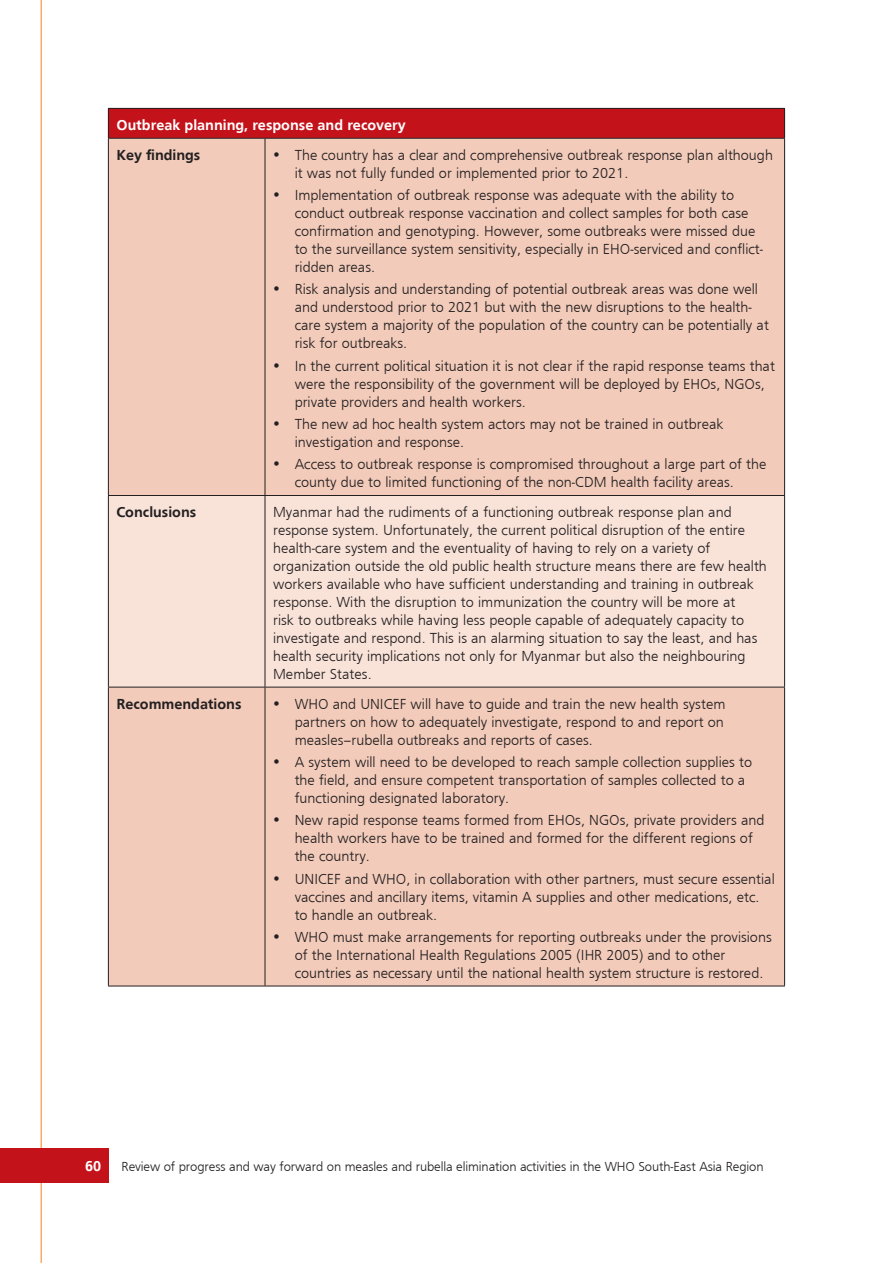
<style>
.page{position:relative;width:893px;height:1263px;background:#fff}
.page>*{position:absolute;margin:0;border:0;box-sizing:border-box;transform-origin:0 0}
.t1{font:300 15px/18px "Frugal Sans";color:#231f20}
.t2{font:700 15px "Frugal Sans";color:#fff}
.t3{font:700 15px "Frugal Sans";color:#231f20}
.t4{font:300 13.5px "Frugal Sans";letter-spacing:-.01em;color:#231f20}
</style>
<div class="page">
<hr style="left:41px;top:0;width:1px;height:1263px;background:#f58220">
<div style="left:0;top:1148px;width:108px;height:34px;background:#c4121a"></div>
<div style="left:108px;top:108px;width:677px;height:30px;background:#c4121a"></div>
<div style="left:109px;top:139px;width:675px;height:847px;background:#f2cbba"></div>
<div style="left:109px;top:496px;width:675px;height:191px;background:#f9e3d9"></div>
<hr style="left:108px;top:139px;width:1px;height:356px;background:#231f20">
<hr style="left:108px;top:496px;width:1px;height:191px;background:#231f20">
<hr style="left:108px;top:687px;width:1px;height:299px;background:#231f20">
<hr style="left:108px;top:495px;width:157px;height:1px;background:#231f20">
<hr style="left:108px;top:687px;width:157px;height:1px;background:#231f20">
<hr style="left:784px;top:139px;width:1px;height:356px;background:#231f20">
<hr style="left:784px;top:496px;width:1px;height:191px;background:#231f20">
<hr style="left:784px;top:687px;width:1px;height:299px;background:#231f20">
<hr style="left:265px;top:139px;width:1px;height:356px;background:#231f20">
<hr style="left:265px;top:495px;width:520px;height:1px;background:#231f20">
<hr style="left:265px;top:496px;width:1px;height:191px;background:#231f20">
<hr style="left:265px;top:687px;width:520px;height:1px;background:#231f20">
<hr style="left:265px;top:687px;width:1px;height:299px;background:#231f20">
<hr style="left:108px;top:986px;width:157px;height:1px;background:#231f20">
<hr style="left:265px;top:986px;width:520px;height:1px;background:#231f20">
<hr style="left:108px;top:108px;width:157px;height:1px;background:#231f20">
<svg style="left:108px;top:109px;width:1px;height:29px"></svg>
<hr style="left:265px;top:108px;width:520px;height:1px;background:#231f20">
<svg style="left:784px;top:109px;width:1px;height:29px"></svg>
<hr style="left:108px;top:138px;width:157px;height:1px;background:#231f20">
<hr style="left:265px;top:138px;width:520px;height:1px;background:#231f20">
<svg style="left:274px;top:152px;width:5px;height:4px"></svg>
<svg style="left:274px;top:192px;width:5px;height:5px"></svg>
<svg style="left:274px;top:287px;width:5px;height:4px"></svg>
<svg style="left:274px;top:363px;width:5px;height:4px"></svg>
<svg style="left:274px;top:421px;width:5px;height:5px"></svg>
<svg style="left:274px;top:462px;width:5px;height:4px"></svg>
<svg style="left:274px;top:701px;width:5px;height:4px"></svg>
<svg style="left:274px;top:759px;width:5px;height:5px"></svg>
<svg style="left:274px;top:817px;width:5px;height:5px"></svg>
<svg style="left:274px;top:876px;width:5px;height:4px"></svg>
<svg style="left:274px;top:934px;width:5px;height:5px"></svg>
<p class="t2" style="left:116px;top:116px;width:291px">Outbreak planning, response and recovery</p>
<p class="t3" style="left:116px;top:146px;width:85px">Key findings</p>
<p class="t1" style="left:295px;top:146px;width:480px">The country has a clear and comprehensive outbreak response plan although it was not fully funded or implemented prior to 2021.</p>
<p class="t1" style="left:295px;top:186px;width:470px">Implementation of outbreak response was adequate with the ability to conduct outbreak response vaccination and collect samples for both case confirmation and genotyping. However, some outbreaks were missed due to the surveillance system sensitivity, especially in EHO-serviced and conflict&shy;ridden areas.</p>
<p class="t1" style="left:295px;top:280px;width:476px">Risk analysis and understanding of potential outbreak areas was done well and understood prior to 2021 but with the new disruptions to the health&shy;care system a majority of the population of the country can be potentially at risk for outbreaks.</p>
<p class="t1" style="left:295px;top:357px;width:482px">In the current political situation it is not clear if the rapid response teams that were the responsibility of the government will be deployed by EHOs, NGOs, private providers and health workers.</p>
<p class="t1" style="left:295px;top:415px;width:430px">The new ad hoc health system actors may not be trained in outbreak investigation and response.</p>
<p class="t1" style="left:295px;top:455px;width:473px">Access to outbreak response is compromised throughout a large part of the county due to limited functioning of the non-CDM health facility areas.</p>
<p class="t3" style="left:116px;top:504px;width:81px">Conclusions</p>
<p class="t1" style="left:273px;top:503px;width:495px">Myanmar had the rudiments of a functioning outbreak response plan and response system. Unfortunately, the current political disruption of the entire health-care system and the eventuality of having to rely on a variety of organization outside the old public health structure means there are few health workers available who have sufficient understanding and training in outbreak response. With the disruption to immunization the country will be more at<br>risk to outbreaks while having less people capable of adequately capacity to investigate and respond. This is an alarming situation to say the least, and has health security implications not only for Myanmar but also the neighbouring Member States.</p>
<p class="t3" style="left:116px;top:695px;width:127px">Recommendations</p>
<p class="t1" style="left:295px;top:694px;width:432px;text-align:justify">WHO and UNICEF will have to guide and train the new health system partners on how to adequately investigate, respond to and report on measles–rubella outbreaks and reports of cases.</p>
<p class="t1" style="left:295px;top:753px;width:459px">A system will need to be developed to reach sample collection supplies to the field, and ensure competent transportation of samples collected to a functioning designated laboratory.</p>
<p class="t1" style="left:295px;top:811px;width:471px">New rapid response teams formed from EHOs, NGOs, private providers and health workers have to be trained and formed for the different regions of the country.</p>
<p class="t1" style="left:295px;top:869px;width:482px">UNICEF and WHO, in collaboration with other partners, must secure essential vaccines and ancillary items, vitamin A supplies and other medications, etc. to handle an outbreak.</p>
<p class="t1" style="left:295px;top:928px;width:479px">WHO must make arrangements for reporting outbreaks under the provisions of the International Health Regulations 2005 (IHR 2005) and to other countries as necessary until the national health system structure is restored.</p>
<p class="t2" style="left:85px;top:1157px;width:18px">60</p>
<p class="t4" style="left:122px;top:1158px;width:644px">Review of progress and way forward on measles and rubella elimination activities in the WHO South-East Asia Region</p>
</div>
